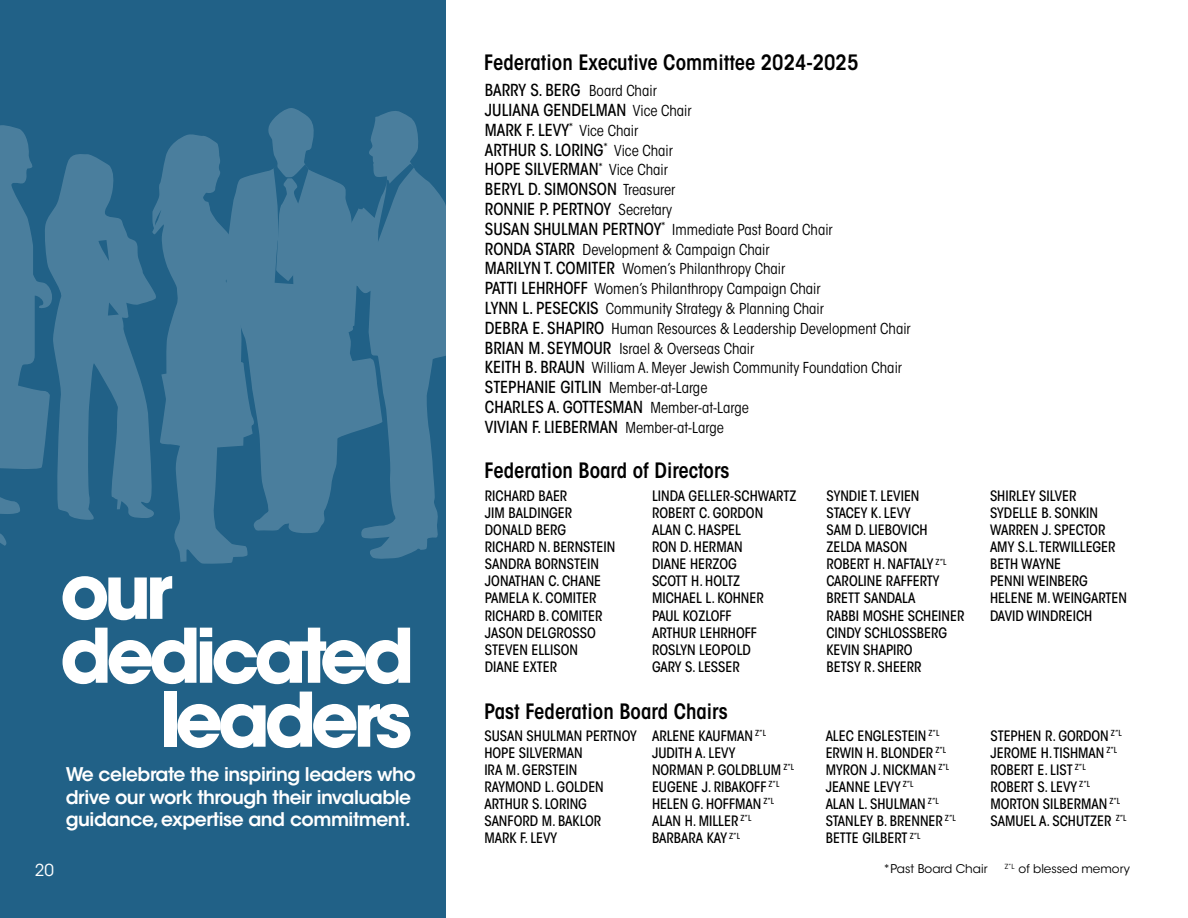
<style>
.page{position:relative;width:1188px;height:918px;background:#fff}
.page>*{position:absolute;margin:0;border:0;box-sizing:border-box;transform-origin:0 0}
.t1{font:700 74.55px "ITC Avant Garde Std";letter-spacing:-.075em;color:#fff}
.t2{font:600 condensed 21px "ITC Avant Garde Std";color:#000}
.t3{font:600 18.75px/22.5px "ITC Avant Garde Std";letter-spacing:-.025em;color:#fff}
.t4{font:500 condensed 16.5px/19.8px "ITC Avant Garde Std";color:#000}
.t5{font:16.5px "ITC Avant Garde Std";color:#fff}
.t6{font:condensed 15px/19.8px "ITC Avant Garde Std";color:#000}
.t7{font:500 condensed 14.25px/17.1px "ITC Avant Garde Std";color:#000}
.t8{font:12px "ITC Avant Garde Std";color:#000}
.s1{font-weight:400;font-size:15px}
.s2{font-weight:500;font-size:16.5px}
</style>
<div class="page">
<div style="left:0;top:0;width:445px;height:918px;background:#216187"></div>
<svg style="left:159px;top:134px;width:89px;height:430px;fill:#4a7e9d"></svg>
<svg style="left:226px;top:108px;width:109px;height:426px;fill:#4a7e9d"></svg>
<svg style="left:335px;top:108px;width:111px;height:452px;fill:#4a7e9d"></svg>
<svg style="left:377px;top:163px;width:37px;height:81px"></svg>
<svg style="left:274px;top:164px;width:34px;height:120px"></svg>
<svg style="left:0;top:125px;width:159px;height:421px"></svg>
<h2 class="t2" style="left:484px;top:49px;width:376px">Federation Executive Committee 2024-2025</h2>
<p class="t4" style="left:485px;top:80px;width:208px">BARRY S. BERG <span class="s1">Board Chair<br></span>JULIANA GENDELMAN <span class="s1">Vice Chair<br></span>MARK F. LEVY<sup>*</sup> <span class="s1">Vice Chair<br></span>ARTHUR S. LORING<sup>*</sup> <span class="s1">Vice Chair<br></span>HOPE SILVERMAN<sup>*</sup> <span class="s1">Vice Chair<br></span>BERYL D. SIMONSON <span class="s1">Treasurer<br></span>RONNIE P. PERTNOY <span class="s1">Secretary</span></p>
<p class="t6" style="left:485px;top:220px;width:427px"><span class="s2">SUSAN SHULMAN PERTNOY</span><sup>*</sup> Immediate Past Board Chair<br><span class="s2">RONDA STARR</span> Development &amp; Campaign Chair<br><span class="s2">MARILYN T. COMITER</span> Women’s Philanthropy Chair<br><span class="s2">PATTI LEHRHOFF</span> Women’s Philanthropy Campaign Chair<br><span class="s2">LYNN L. PESECKIS</span> Community Strategy &amp; Planning Chair<br><span class="s2">DEBRA E. SHAPIRO</span> Human Resources &amp; Leadership Development Chair <span class="s2">BRIAN M. SEYMOUR</span> Israel &amp; Overseas Chair<br><span class="s2">KEITH B. BRAUN</span> William A. Meyer Jewish Community Foundation Chair</p>
<p class="t4" style="left:485px;top:377px;width:266px">STEPHANIE GITLIN <span class="s1">Member-at-Large<br></span>CHARLES A. GOTTESMAN <span class="s1">Member-at-Large<br></span>VIVIAN F. LIEBERMAN <span class="s1">Member-at-Large</span></p>
<p class="t5" style="left:35px;top:860px;width:21px">20</p>
<h2 class="t2" style="left:484px;top:457px;width:247px">Federation Board of Directors</h2>
<p class="t7" style="left:485px;top:487px;width:132px">RICHARD BAER<br>JIM BALDINGER<br>DONALD BERG<br>RICHARD N. BERNSTEIN<br>SANDRA BORNSTEIN<br>JONATHAN C. CHANE<br>PAMELA K. COMITER<br>RICHARD B. COMITER<br>JASON DELGROSSO<br>STEVEN ELLISON<br>DIANE EXTER</p>
<p class="t7" style="left:652px;top:487px;width:146px">LINDA GELLER-SCHWARTZ<br>ROBERT C. GORDON<br>ALAN C. HASPEL<br>RON D. HERMAN<br>DIANE HERZOG<br>SCOTT H. HOLTZ<br>MICHAEL L. KOHNER<br>PAUL KOZLOFF<br>ARTHUR LEHRHOFF<br>ROSLYN LEOPOLD<br>GARY S. LESSER</p>
<p class="t7" style="left:826px;top:487px;width:139px">SYNDIE T. LEVIEN<br>STACEY K. LEVY<br>SAM D. LIEBOVICH<br>ZELDA MASON<br>ROBERT H. NAFTALY <sup>Z”L<br></sup>CAROLINE RAFFERTY<br>BRETT SANDALA<br>RABBI MOSHE SCHEINER<br>CINDY SCHLOSSBERG<br>KEVIN SHAPIRO<br>BETSY R. SHEERR</p>
<p class="t7" style="left:990px;top:487px;width:138px">SHIRLEY SILVER<br>SYDELLE B. SONKIN<br>WARREN J. SPECTOR<br>AMY S.L. TERWILLEGER<br>BETH WAYNE<br>PENNI WEINBERG<br>HELENE M. WEINGARTEN<br>DAVID WINDREICH</p>
<h1 class="t1" style="left:60px;top:543px;width:114px">our</h1>
<h1 class="t1" style="left:60px;top:607px;width:356px">dedicated</h1>
<h1 class="t1" style="left:159px;top:671px;width:254px">leaders</h1>
<h2 class="t2" style="left:484px;top:698px;width:245px">Past Federation Board Chairs</h2>
<p class="t7" style="left:652px;top:727px;width:144px">ARLENE KAUFMAN <sup>Z”L<br></sup>JUDITH A. LEVY<br>NORMAN P. GOLDBLUM <sup>Z”L<br></sup>EUGENE J. RIBAKOFF <sup>Z”L<br></sup>HELEN G. HOFFMAN <sup>Z”L<br></sup>ALAN H. MILLER <sup>Z”L<br></sup>BARBARA KAY <sup>Z”L</sup></p>
<p class="t7" style="left:826px;top:727px;width:132px">ALEC ENGLESTEIN <sup>Z”L<br></sup>ERWIN H. BLONDER <sup>Z”L<br></sup>MYRON J. NICKMAN <sup>Z”L<br></sup>JEANNE LEVY <sup>Z”L<br></sup>ALAN L. SHULMAN <sup>Z”L<br></sup>STANLEY B. BRENNER <sup>Z”L<br></sup>BETTE GILBERT <sup>Z”L</sup></p>
<p class="t7" style="left:990px;top:727px;width:138px">STEPHEN R. GORDON <sup>Z”L<br></sup>JEROME H. TISHMAN <sup>Z”L<br></sup>ROBERT E. LIST <sup>Z”L<br></sup>ROBERT S. LEVY <sup>Z”L<br></sup>MORTON SILBERMAN <sup>Z”L<br></sup>SAMUEL A. SCHUTZER <sup>Z”L</sup></p>
<p class="t7" style="left:484px;top:727px;width:154px">SUSAN SHULMAN PERTNOY<br>HOPE SILVERMAN<br>IRA M. GERSTEIN<br>RAYMOND L. GOLDEN<br>ARTHUR S. LORING<br>SANFORD M. BAKLOR<br>MARK F. LEVY</p>
<h3 class="t3" style="left:66px;top:763px;width:352px">We celebrate the inspiring leaders who drive our work through their invaluable guidance, expertise and commitment.</h3>
<p class="t8" style="left:883px;top:861px;width:106px">*Past Board Chair</p>
<p class="t8" style="left:1005px;top:861px;width:127px"><sup>Z”L</sup> of blessed memory</p>
</div>
